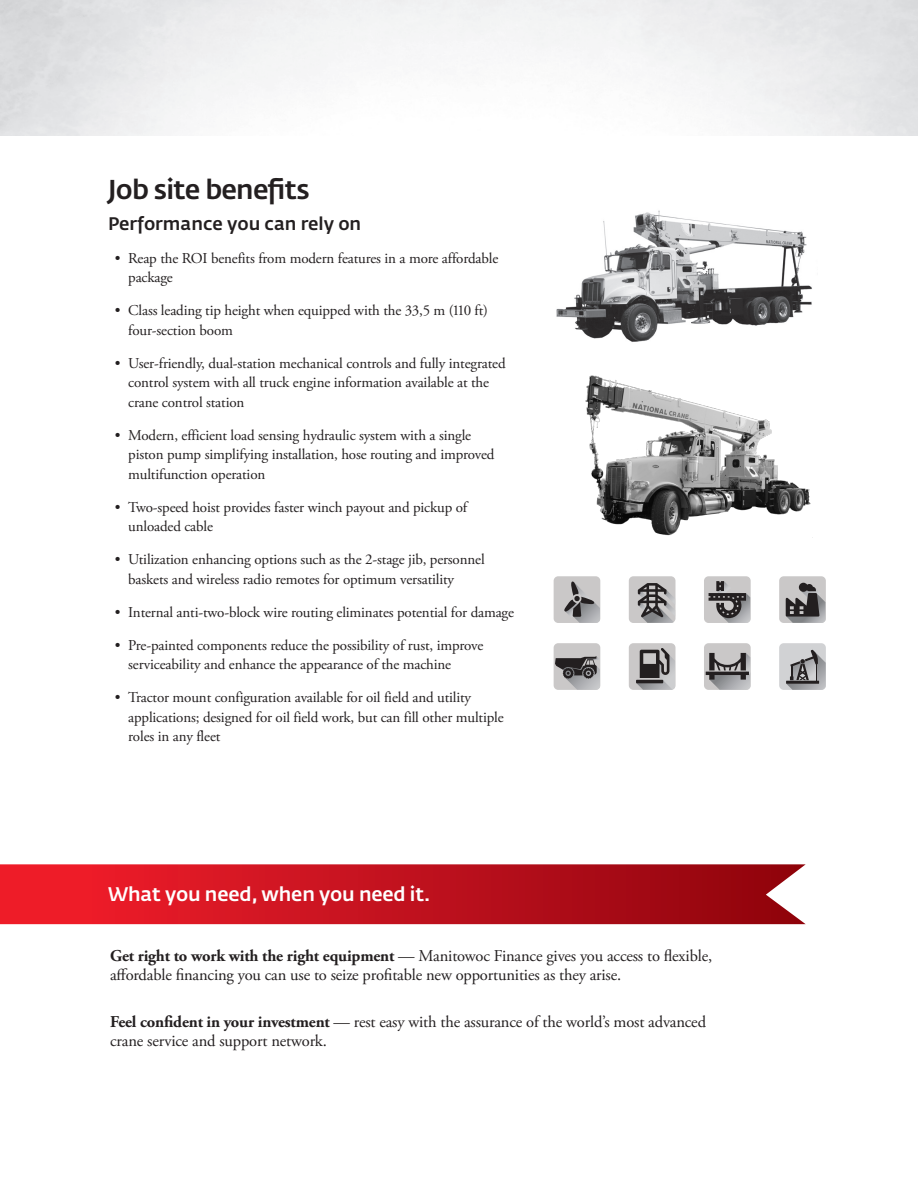
<style>
.page{position:relative;width:918px;height:1188px;background:#fff}
.page>*{position:absolute;margin:0;border:0;box-sizing:border-box;transform-origin:0 0}
.t1{font:500 27px "Fedra Sans Pro";letter-spacing:-.025em;color:#231f20}
.t2{font:500 19.5px "Fedra Sans Pro";letter-spacing:-.01em;color:#fff}
.t3{font:500 18px "Fedra Sans Pro";color:#231f20}
.t4{font:16.5px/19.5px "Adobe Garamond Pro";letter-spacing:-.01em;color:#231f20}
.t5{font:15px/19.5px "Adobe Garamond Pro";letter-spacing:-.01em;color:#231f20}
.s1{font-weight:700}
</style>
<div class="page">
<img style="left:556px;top:210px;width:256px;height:132px">
<div style="left:704px;top:643px;width:47px;height:47px;background:#cac8c8;border-radius:5px"></div>
<svg style="left:706px;top:653px;width:44px;height:37px"></svg>
<div style="left:704px;top:576px;width:47px;height:47px;background:#cac8c8;border-radius:5px"></div>
<svg style="left:709px;top:581px;width:41px;height:42px"></svg>
<div style="left:629px;top:576px;width:47px;height:47px;background:#cac8c8;border-radius:5px"></div>
<svg style="left:638px;top:583px;width:37px;height:40px"></svg>
<div style="left:779px;top:576px;width:47px;height:47px;background:#cac8c8;border-radius:5px"></div>
<svg style="left:786px;top:583px;width:39px;height:40px"></svg>
<div style="left:554px;top:576px;width:46px;height:47px;background:#cac8c8;border-radius:5px"></div>
<svg style="left:564px;top:581px;width:36px;height:42px"></svg>
<div style="left:629px;top:643px;width:47px;height:47px;background:#cac8c8;border-radius:5px"></div>
<svg style="left:636px;top:648px;width:39px;height:42px"></svg>
<div style="left:554px;top:643px;width:46px;height:47px;background:#cac8c8;border-radius:5px"></div>
<svg style="left:555px;top:656px;width:45px;height:34px"></svg>
<img style="left:585px;top:375px;width:226px;height:161px">
<div style="left:779px;top:643px;width:47px;height:47px;background:#d1d2d4;border-radius:5px"></div>
<svg style="left:786px;top:650px;width:40px;height:40px"></svg>
<svg style="left:0;top:864px;width:806px;height:60px;background:#c41824"></svg>
<p class="t1" style="left:108px;top:173px;width:203px">Job site benefits</p>
<p class="t3" style="left:108px;top:212px;width:255px">Performance you can rely on</p>
<p class="t5" style="left:128px;top:249px;width:372px;text-indent:-14px">• Reap the ROI benefits from modern features in a more affordable package</p>
<p class="t5" style="left:128px;top:301px;width:361px;text-indent:-14px">• Class leading tip height when equipped with the 33,5 m (110 ft) four-section boom</p>
<p class="t5" style="left:128px;top:354px;width:379px;text-indent:-14px">• User-friendly, dual-station mechanical controls and fully integrated control system with all truck engine information available at the crane control station</p>
<p class="t5" style="left:128px;top:426px;width:368px;text-indent:-14px">• Modern, efficient load sensing hydraulic system with a single piston pump simplifying installation, hose routing and improved multifunction operation</p>
<p class="t5" style="left:128px;top:498px;width:341px;text-indent:-14px">• Two-speed hoist provides faster winch payout and pickup of unloaded cable</p>
<p class="t5" style="left:128px;top:550px;width:358px;text-indent:-14px">• Utilization enhancing options such as the 2-stage jib, personnel baskets and wireless radio remotes for optimum versatility</p>
<p class="t5" style="left:115px;top:603px;width:401px">• Internal anti-two-block wire routing eliminates potential for damage</p>
<p class="t5" style="left:128px;top:636px;width:357px;text-indent:-14px">• Pre-painted components reduce the possibility of rust, improve serviceability and enhance the appearance of the machine</p>
<p class="t5" style="left:128px;top:688px;width:377px;text-indent:-14px">• Tractor mount configuration available for oil field and utility applications; designed for oil field work, but can fill other multiple roles in any fleet</p>
<p class="t2" style="left:108px;top:882px;width:324px">What you need, when you need it.</p>
<p class="t4" style="left:110px;top:946px;width:604px"><span class="s1">Get right to work with the right equipment</span> — Manitowoc Finance gives you access to flexible, affordable financing you can use to seize profitable new opportunities as they arise.</p>
<p class="t4" style="left:110px;top:1012px;width:597px"><span class="s1">Feel confident in your investment</span> — rest easy with the assurance of the world’s most advanced crane service and support network.</p>
</div>
